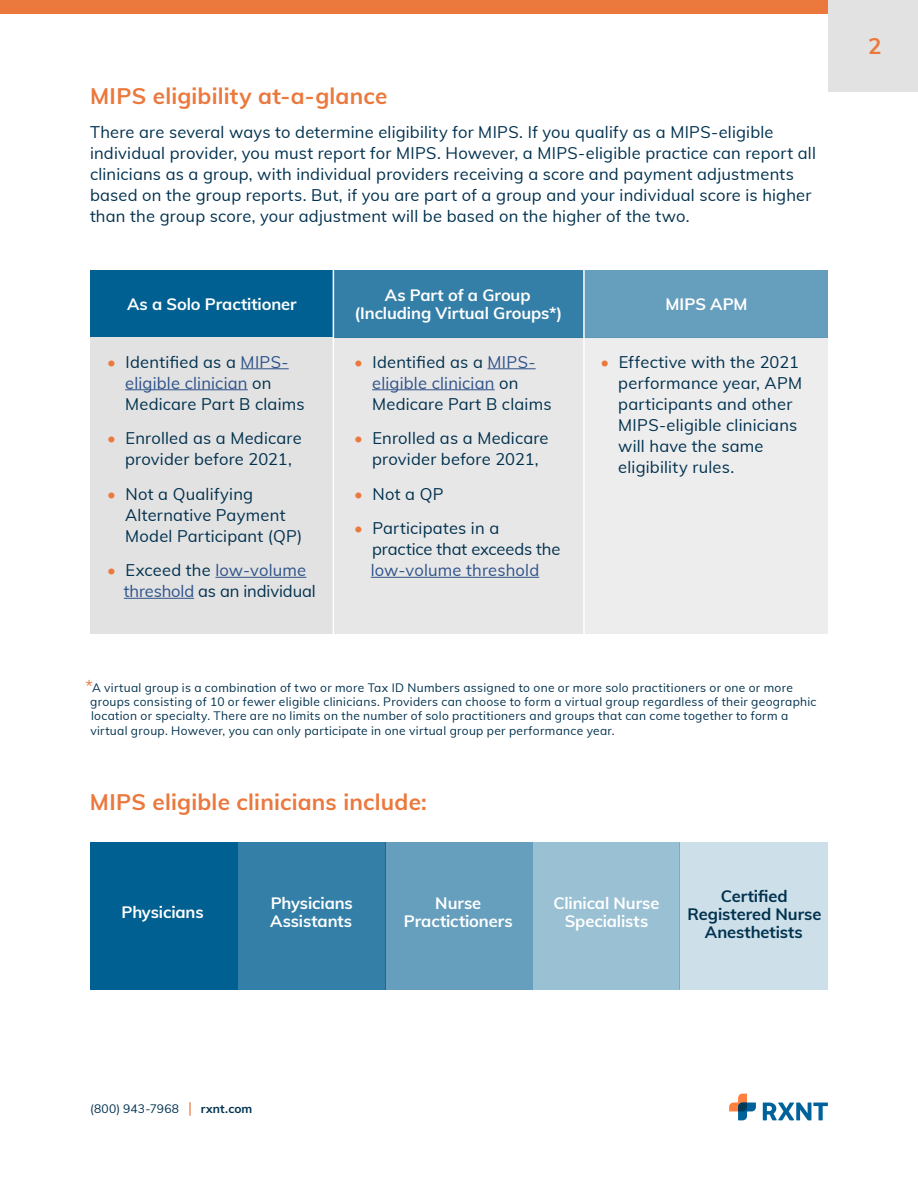
<style>
.page{position:relative;width:918px;height:1188px;background:#fff}
.page>*{position:absolute;margin:0;border:0;box-sizing:border-box;transform-origin:0 0}
.t1{font:700 22.5px "Muli";letter-spacing:.01em;color:#eb783d}
.t2{font:16.5px/21px "Muli";letter-spacing:.01em;color:#00314e}
.t3{font:700 16.5px/18px "Muli";letter-spacing:-.005em;color:#fff;text-align:center}
.t4{font:700 16.5px/18px "Muli";letter-spacing:-.005em;color:#00314e;text-align:center}
.t5{font:16.5px "Muli";letter-spacing:.01em;color:#2d528a}
.t6{font:12px/14.4px "Muli";letter-spacing:.025em;color:#00314e}
.s1{font-weight:700;color:#eb783d}
.s2{color:#2d528a}
.s3{font-size:16.5px;color:#eb783d}
.s4{font-size:15px;color:#eb783d}
.s5{font-weight:700}
</style>
<div class="page">
<div style="left:334px;top:338px;width:250px;height:296px;background:#e3e2e2"></div>
<div style="left:584px;top:338px;width:244px;height:296px;background:#eeeded"></div>
<div style="left:333px;top:270px;width:251px;height:68px;background:#337fa7"></div>
<div style="left:584px;top:270px;width:244px;height:68px;background:#669fbd"></div>
<svg style="left:763px;top:1103px;width:65px;height:17px"></svg>
<svg style="left:729px;top:1094px;width:27px;height:26px"></svg>
<div style="left:0;top:0;width:918px;height:14px;background:#eb783d"></div>
<div style="left:90px;top:270px;width:244px;height:68px;background:#006091"></div>
<div style="left:90px;top:338px;width:244px;height:296px;background:#e3e2e2"></div>
<hr style="left:333px;top:270px;width:1px;height:364px;background:#fff">
<hr style="left:583px;top:270px;width:2px;height:364px;background:#fff">
<hr style="left:241px;top:368px;width:48px;height:1px;background:#2d528a">
<hr style="left:125px;top:389px;width:123px;height:1px;background:#2d528a">
<hr style="left:215px;top:577px;width:91px;height:1px;background:#2d528a">
<hr style="left:124px;top:598px;width:70px;height:1px;background:#2d528a">
<hr style="left:488px;top:368px;width:48px;height:1px;background:#2d528a">
<hr style="left:372px;top:389px;width:123px;height:1px;background:#2d528a">
<hr style="left:371px;top:577px;width:168px;height:1px;background:#2d528a">
<div style="left:90px;top:842px;width:148px;height:148px;background:#006091"></div>
<div style="left:238px;top:842px;width:147px;height:148px;background:#337fa7"></div>
<div style="left:385px;top:842px;width:148px;height:148px;background:#669fbd"></div>
<div style="left:533px;top:842px;width:147px;height:148px;background:#9ac0d3"></div>
<div style="left:680px;top:842px;width:148px;height:148px;background:#cddfe9"></div>
<div style="left:828px;top:0;width:90px;height:92px;background:#e3e2e2"></div>
<h1 class="t1" style="left:90px;top:79px;width:299px">MIPS eligibility at-a-glance</h1>
<p class="t2" style="left:90px;top:121px;width:728px">There are several ways to determine eligibility for MIPS. If you qualify as a MIPS-eligible individual provider, you must report for MIPS. However, a MIPS-eligible practice can report all clinicians as a group, with individual providers receiving a score and payment adjustments based on the group reports. But, if you are part of a group and your individual score is higher than the group score, your adjustment will be based on the higher of the two.</p>
<p class="t3" style="left:127px;top:294px;width:171px">As a Solo Practitioner</p>
<p class="t3" style="left:354px;top:285px;width:210px">As Part of a Group (Including Virtual Groups*)</p>
<p class="t3" style="left:665px;top:294px;width:84px">MIPS APM</p>
<p class="t2" style="left:125px;top:350px;width:181px;text-indent:-18px"><span class="s1">•</span> Identified as a <span class="s2">MIPS&shy;eligible clinician</span> on<br>Medicare Part B claims</p>
<p class="t2" style="left:107px;top:427px;width:196px;text-align:center"><span class="s1">•</span> Enrolled as a Medicare provider before 2021,</p>
<p class="t2" style="left:125px;top:482px;width:179px;text-indent:-18px"><span class="s1">•</span> Not a Qualifying<br>Alternative Payment<br>Model Participant (QP)</p>
<p class="t2" style="left:124px;top:559px;width:193px;text-indent:-17px"><span class="s1">•</span> Exceed the <span class="s2">low-volume threshold</span> as an individual</p>
<p class="t2" style="left:372px;top:350px;width:181px;text-indent:-18px"><span class="s1">•</span> Identified as a <span class="s2">MIPS&shy;eligible clinician</span> on<br>Medicare Part B claims</p>
<p class="t2" style="left:354px;top:427px;width:196px;text-align:center"><span class="s1">•</span> Enrolled as a Medicare provider before 2021,</p>
<p class="t2" style="left:354px;top:482px;width:91px"><span class="s1">•</span> Not a QP</p>
<p class="t2" style="left:372px;top:517px;width:190px;text-indent:-18px"><span class="s1">•</span> Participates in a practice that exceeds the</p>
<p class="t5" style="left:371px;top:558px;width:170px">low-volume threshold</p>
<p class="t2" style="left:618px;top:350px;width:185px;text-indent:-18px"><span class="s1">•</span> Effective with the 2021 performance year, APM participants and other<br>MIPS-eligible clinicians will have the same eligibility rules.</p>
<p class="t6" style="left:90px;top:679px;width:728px;text-indent:-5px"><span class="s3">*</span>A virtual group is a combination of two or more Tax ID Numbers assigned to one or more solo practitioners or one or more groups consisting of 10 or fewer eligible clinicians. Providers can choose to form a virtual group regardless of their geographic location or specialty. There are no limits on the number of solo practitioners and groups that can come together to form a virtual group. However, you can only participate in one virtual group per performance year.</p>
<h1 class="t1" style="left:90px;top:786px;width:339px">MIPS eligible clinicians include:</h1>
<p class="t3" style="left:122px;top:902px;width:84px">Physicians</p>
<p class="t3" style="left:270px;top:893px;width:84px;text-align:left">Physicians<br>Assistants</p>
<p class="t3" style="left:404px;top:893px;width:110px">Nurse<br>Practictioners</p>
<p class="t3" style="left:553px;top:893px;width:108px">Clinical Nurse<br>Specialists</p>
<p class="t4" style="left:688px;top:887px;width:135px">Certified<br>Registered Nurse<br>Anesthetists</p>
<h1 class="t1" style="left:868px;top:29px;width:15px">2</h1>
<p class="t6" style="left:90px;top:1101px;width:164px">(800) 943-7968 <span class="s4">|</span> <span class="s5">rxnt.com</span></p>
</div>
